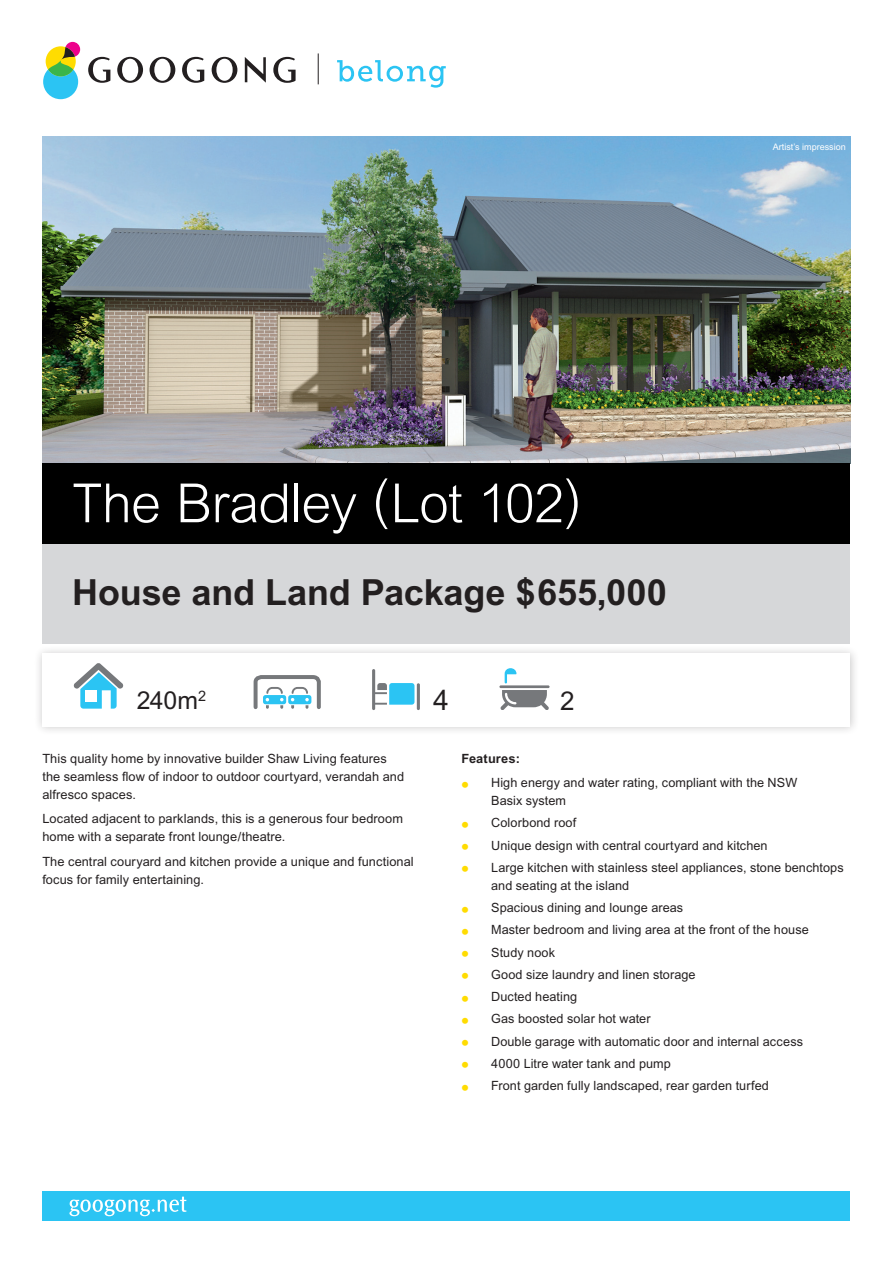
<style>
.page{position:relative;width:893px;height:1263px;background:#fff}
.page>*{position:absolute;margin:0;border:0;box-sizing:border-box;transform-origin:0 0}
.House_Name{font:300 54px "Arial";letter-spacing:-.015em;color:#fff}
.t1{font:700 36px "Arial";letter-spacing:-.005em;color:#231f20}
.t2{font:28.35px "Arial";color:#231f20}
.t3{font:25.95px "Arial";color:#231f20}
.t4{font:24.75px "Arial";color:#231f20}
.t5{font:12.75px/18px "Arial";letter-spacing:.005em;color:#231f20}
.t6{font:700 12.75px "Arial";letter-spacing:.015em;color:#231f20}
.t7{font:9px "Arial";color:#fff}
.s1{font-weight:700;font-size:21px;color:#ffdc01}
</style>
<div class="page">
<svg style="left:43px;top:42px;width:37px;height:57px"></svg>
<svg style="left:88px;top:57px;width:22px;height:26px"></svg>
<svg style="left:182px;top:57px;width:22px;height:26px"></svg>
<svg style="left:117px;top:57px;width:26px;height:26px"></svg>
<svg style="left:150px;top:57px;width:25px;height:26px"></svg>
<svg style="left:212px;top:57px;width:25px;height:26px"></svg>
<svg style="left:245px;top:57px;width:21px;height:26px"></svg>
<svg style="left:273px;top:57px;width:23px;height:26px"></svg>
<hr style="left:318px;top:53px;width:1px;height:31px;background:#231f20">
<svg style="left:337px;top:60px;width:109px;height:28px"></svg>
<div style="left:43px;top:1191px;width:807px;height:29px;background:#2bc4f3"></div>
<div style="left:33px;top:644px;width:827px;height:92px;background:#231f20;opacity:.25"></div>
<div style="left:43px;top:654px;width:807px;height:73px;background:#fff"></div>
<img style="left:43px;top:136px;width:807px;height:327px">
<div style="left:43px;top:538px;width:807px;height:106px;background:#d6d7d9"></div>
<div style="left:43px;top:463px;width:807px;height:81px;background:#000"></div>
<svg style="left:69px;top:1197px;width:118px;height:19px"></svg>
<svg style="left:500px;top:690px;width:49px;height:20px"></svg>
<hr style="left:499px;top:685px;width:51px;height:3px;background:#76787b">
<svg style="left:505px;top:668px;width:11px;height:15px"></svg>
<hr style="left:417px;top:683px;width:3px;height:27px;background:#76787b;border-radius:2px">
<svg style="left:372px;top:669px;width:42px;height:41px"></svg>
<svg style="left:73px;top:663px;width:51px;height:46px"></svg>
<svg style="left:253px;top:675px;width:68px;height:34px"></svg>
<p class="t7" style="left:773px;top:141px;width:74px">Artist’s impression</p>
<p class="House_Name" style="left:72px;top:473px;width:511px">The Bradley (Lot 102)</p>
<p class="t1" style="left:72px;top:571px;width:596px">House and Land Package $655,000</p>
<p class="t4" style="left:137px;top:686px;width:71px">240m<sup>2</sup></p>
<p class="t2" style="left:433px;top:684px;width:17px">4</p>
<p class="t3" style="left:560px;top:686px;width:16px">2</p>
<p class="t5" style="left:42px;top:749px;width:363px">This quality home by innovative builder Shaw Living features the seamless flow of indoor to outdoor courtyard, verandah and alfresco spaces.</p>
<p class="t5" style="left:42px;top:810px;width:362px">Located adjacent to parklands, this is a generous four bedroom home with a separate front lounge/theatre.</p>
<p class="t5" style="left:42px;top:852px;width:373px">The central couryard and kitchen provide a unique and functional focus for family entertaining.</p>
<p class="t6" style="left:461px;top:751px;width:60px">Features:</p>
<p class="t5" style="left:491px;top:774px;width:308px;text-indent:-30px"><span class="s1">•</span> High energy and water rating, compliant with the NSW<br>Basix system</p>
<p class="t5" style="left:461px;top:814px;width:116px"><span class="s1">•</span> Colorbond roof</p>
<p class="t5" style="left:461px;top:836px;width:308px"><span class="s1">•</span> Unique design with central courtyard and kitchen</p>
<p class="t5" style="left:491px;top:858px;width:354px;text-indent:-30px"><span class="s1">•</span> Large kitchen with stainless steel appliances, stone benchtops and seating at the island</p>
<p class="t5" style="left:461px;top:899px;width:223px"><span class="s1">•</span> Spacious dining and lounge areas</p>
<p class="t5" style="left:461px;top:921px;width:349px"><span class="s1">•</span> Master bedroom and living area at the front of the house</p>
<p class="t5" style="left:461px;top:943px;width:95px"><span class="s1">•</span> Study nook</p>
<p class="t5" style="left:461px;top:965px;width:236px"><span class="s1">•</span> Good size laundry and linen storage</p>
<p class="t5" style="left:461px;top:988px;width:117px"><span class="s1">•</span> Ducted heating</p>
<p class="t5" style="left:461px;top:1010px;width:191px"><span class="s1">•</span> Gas boosted solar hot water</p>
<p class="t5" style="left:461px;top:1032px;width:343px"><span class="s1">•</span> Double garage with automatic door and internal access</p>
<p class="t5" style="left:461px;top:1054px;width:211px"><span class="s1">•</span> 4000 Litre water tank and pump</p>
<p class="t5" style="left:461px;top:1077px;width:309px"><span class="s1">•</span> Front garden fully landscaped, rear garden turfed</p>
</div>
